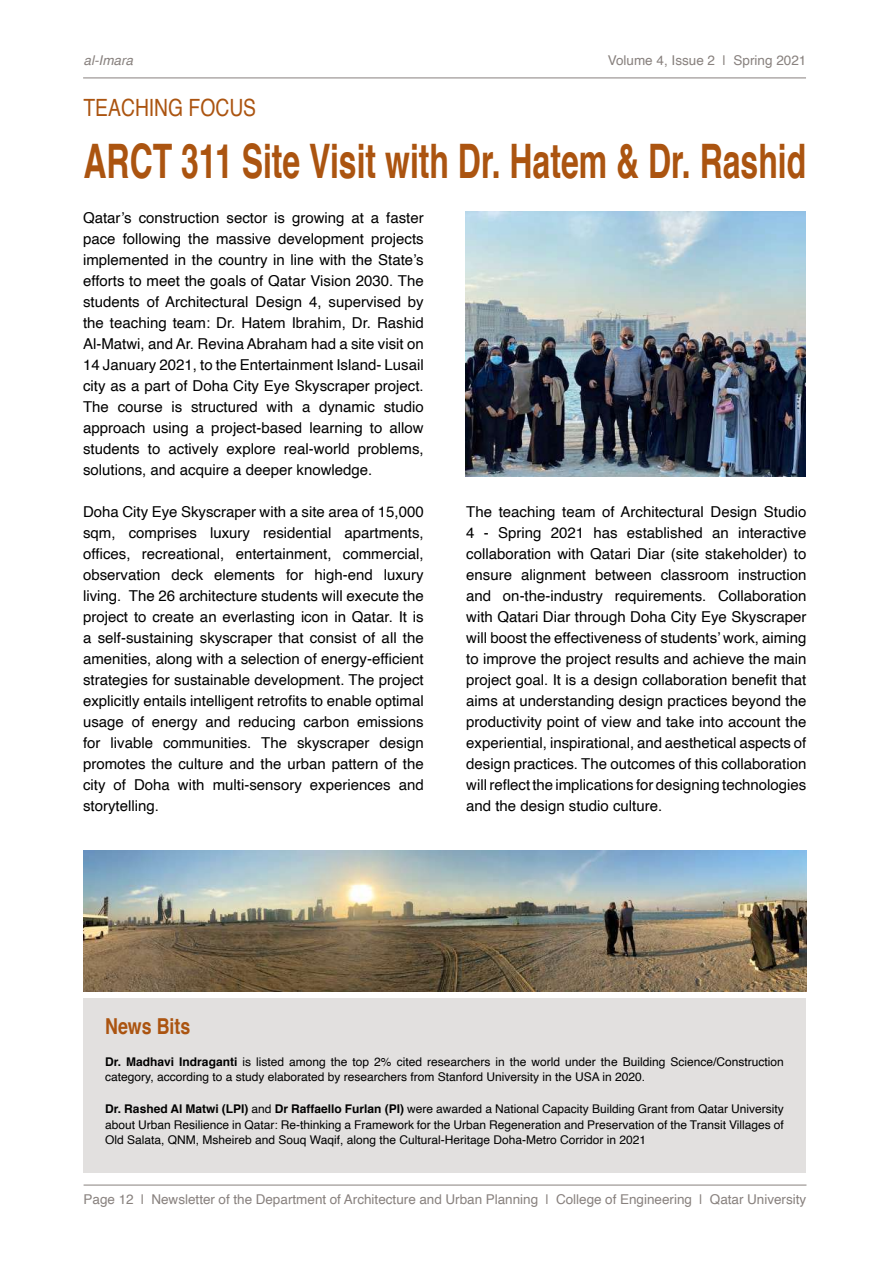
<style>
.page{position:relative;width:890px;height:1263px;background:#fff}
.page>*{position:absolute;margin:0;border:0;box-sizing:border-box;transform-origin:0 0}
.t1{font:700 47.55px "Helvetica";color:#ab5410;scale:.67 1}
.t2{font:23.85px "Helvetica";color:#ab5410;scale:.81 1}
.t3{font:700 21.9px "Helvetica";color:#ab5410;scale:.81 1}
.t4{font:15px/21px "Helvetica";color:#000;text-align:justify}
.t5{font:13.5px "Helvetica";color:#88817e}
.t6{font:italic 13.5px "Helvetica";color:#88817e}
.t7{font:12px/15.8px "Helvetica";color:#000}
.s1{font-weight:700}
</style>
<div class="page">
<hr style="left:83px;top:78px;width:723px;height:1px;background:#88817e">
<hr style="left:84px;top:1185px;width:722px;height:1px;background:#88817e">
<div style="left:83px;top:998px;width:723px;height:174px;background:#e2e0df"></div>
<img style="left:465px;top:212px;width:341px;height:265px">
<img style="left:84px;top:851px;width:722px;height:140px">
<p class="t6" style="left:84px;top:50px;width:51px">al-Imara</p>
<p class="t5" style="left:608px;top:50px;width:200px">Volume 4, Issue 2 | Spring 2021</p>
<h2 class="t2" style="left:84px;top:89px;width:215px">TEACHING FOCUS</h2>
<h1 class="t1" style="left:84px;top:123px;width:1080px">ARCT 311 Site Visit with Dr. Hatem &amp; Dr. Rashid</h1>
<p class="t4" style="left:83px;top:208px;width:342px">Qatar’s construction sector is growing at a faster pace following the massive development projects implemented in the country in line with the State’s efforts to meet the goals of Qatar Vision 2030. The students of Architectural Design 4, supervised by the teaching team: Dr. Hatem Ibrahim, Dr. Rashid Al-Matwi, and Ar. Revina Abraham had a site visit on 14 January 2021, to the Entertainment Island- Lusail city as a part of Doha City Eye Skyscraper project.<br>The course is structured with a dynamic studio approach using a project-based learning to allow students to actively explore real-world problems, solutions, and acquire a deeper knowledge.</p>
<p class="t4" style="left:83px;top:502px;width:342px">Doha City Eye Skyscraper with a site area of 15,000 sqm, comprises luxury residential apartments, offices, recreational, entertainment, commercial, observation deck elements for high-end luxury living. The 26 architecture students will execute the project to create an everlasting icon in Qatar. It is a self-sustaining skyscraper that consist of all the amenities, along with a selection of energy-efficient strategies for sustainable development. The project explicitly entails intelligent retrofits to enable optimal usage of energy and reducing carbon emissions for livable communities. The skyscraper design promotes the culture and the urban pattern of the city of Doha with multi-sensory experiences and storytelling.</p>
<p class="t4" style="left:466px;top:502px;width:342px">The teaching team of Architectural Design Studio 4 - Spring 2021 has established an interactive collaboration with Qatari Diar (site stakeholder) to ensure alignment between classroom instruction and on-the-industry requirements. Collaboration with Qatari Diar through Doha City Eye Skyscraper will boost the effectiveness of students’ work, aiming to improve the project results and achieve the main project goal. It is a design collaboration benefit that aims at understanding design practices beyond the productivity point of view and take into account the experiential, inspirational, and aesthetical aspects of design practices. The outcomes of this collaboration will reflect the implications for designing technologies and the design studio culture.</p>
<h3 class="t3" style="left:105px;top:1009px;width:107px">News Bits</h3>
<p class="t7" style="left:105px;top:1054px;width:680px"><span class="s1">Dr. Madhavi Indraganti</span> is listed among the top 2% cited researchers in the world under the Building Science/Construction category, according to a study elaborated by researchers from Stanford University in the USA in 2020.</p>
<p class="t7" style="left:105px;top:1101px;width:680px;text-align:justify"><span class="s1">Dr. Rashed Al Matwi (LPI)</span> and <span class="s1">Dr Raffaello Furlan (PI)</span> were awarded a National Capacity Building Grant from Qatar University about Urban Resilience in Qatar: Re-thinking a Framework for the Urban Regeneration and Preservation of the Transit Villages of Old Salata, QNM, Msheireb and Souq Waqif, along the Cultural-Heritage Doha-Metro Corridor in 2021</p>
<p class="t5" style="left:84px;top:1188px;width:724px">Page 12 | Newsletter of the Department of Architecture and Urban Planning | College of Engineering | Qatar University</p>
</div>
